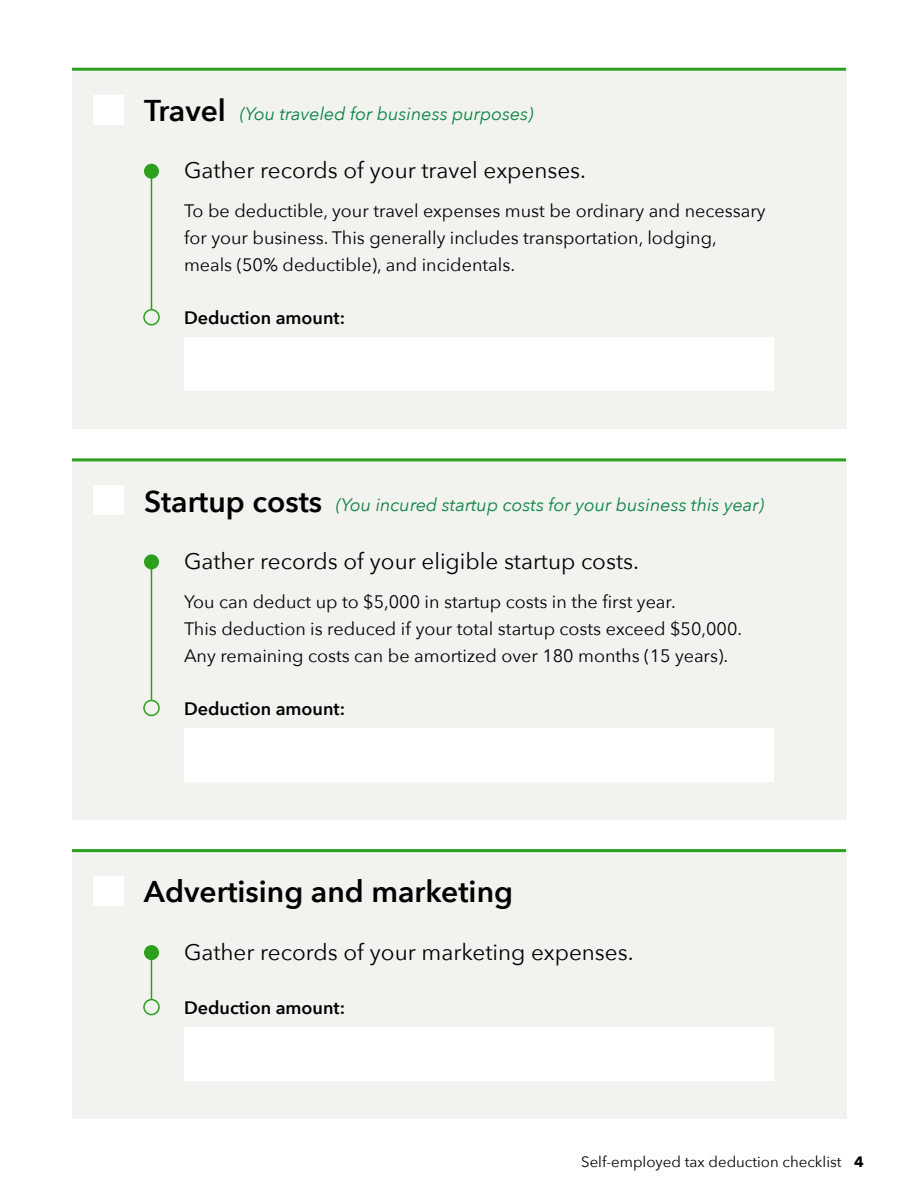
<style>
.page{position:relative;width:918px;height:1188px;background:#fff}
.page>*{position:absolute;margin:0;border:0;box-sizing:border-box;transform-origin:0 0}
.t1{font:600 30px "Avenir Next";color:#000}
.t2{font:22.5px "Avenir Next";color:#000}
.t3{font:18px/27px "Avenir Next";color:#000}
.t4{font:italic 18px "Avenir Next";color:#0a8442}
.t5{font:600 18px "Avenir Next";color:#000}
.t6{font:15px "Avenir Next";color:#000}
.s1{font-weight:600;font-style:normal;font-size:30px;color:#000}
.s2{font-weight:700}
</style>
<div class="page">
<div style="left:72px;top:69px;width:774px;height:360px;background:#f2f2ef"></div>
<div style="left:72px;top:460px;width:774px;height:359px;background:#f2f2ef"></div>
<hr style="left:72px;top:68px;width:774px;height:3px;background:#2ba01c">
<hr style="left:72px;top:458px;width:774px;height:3px;background:#2ba01c">
<div style="left:144px;top:164px;width:15px;height:15px;background:#2ba01c;border-radius:50%"></div>
<div style="left:144px;top:554px;width:15px;height:15px;background:#2ba01c;border-radius:50%"></div>
<div style="left:143px;top:309px;width:17px;height:16px;border:2px solid #2ba01c;border-radius:50%"></div>
<div style="left:143px;top:700px;width:17px;height:16px;border:2px solid #2ba01c;border-radius:50%"></div>
<hr style="left:151px;top:171px;width:1px;height:138px;background:#2ba01c">
<hr style="left:151px;top:562px;width:1px;height:138px;background:#2ba01c">
<div style="left:72px;top:851px;width:774px;height:268px;background:#f2f2ef"></div>
<hr style="left:72px;top:849px;width:774px;height:3px;background:#2ba01c">
<div style="left:144px;top:945px;width:15px;height:15px;background:#2ba01c;border-radius:50%"></div>
<div style="left:143px;top:999px;width:17px;height:16px;border:2px solid #2ba01c;border-radius:50%"></div>
<hr style="left:151px;top:953px;width:1px;height:46px;background:#2ba01c">
<div style="left:93px;top:95px;width:30px;height:30px;background:#fff"></div>
<div style="left:184px;top:337px;width:590px;height:54px;background:#fff"></div>
<div style="left:93px;top:485px;width:30px;height:30px;background:#fff"></div>
<div style="left:184px;top:728px;width:590px;height:54px;background:#fff"></div>
<div style="left:93px;top:876px;width:30px;height:30px;background:#fff"></div>
<div style="left:184px;top:1027px;width:590px;height:54px;background:#fff"></div>
<p class="t4" style="left:144px;top:106px;width:391px"><span class="s1">Travel</span> (You traveled for business purposes)</p>
<p class="t2" style="left:184px;top:161px;width:404px">Gather records of your travel expenses.</p>
<p class="t3" style="left:184px;top:199px;width:583px">To be deductible, your travel expenses must be ordinary and necessary for your business. This generally includes transportation, lodging, meals (50% deductible), and incidentals.</p>
<p class="t5" style="left:184px;top:310px;width:163px">Deduction amount:</p>
<p class="t4" style="left:144px;top:497px;width:622px"><span class="s1">Startup costs</span> (You incured startup costs for your business this year)</p>
<p class="t2" style="left:184px;top:551px;width:456px">Gather records of your eligible startup costs.</p>
<p class="t3" style="left:184px;top:588px;width:560px">You can deduct up to $5,000 in startup costs in the 昀椀rst year.<br>This deduction is reduced if your total startup costs exceed $50,000.<br>Any remaining costs can be amortized over 180 months (15 years).</p>
<p class="t5" style="left:184px;top:701px;width:163px">Deduction amount:</p>
<h1 class="t1" style="left:144px;top:879px;width:371px">Advertising and marketing</h1>
<p class="t2" style="left:184px;top:942px;width:451px">Gather records of your marketing expenses.</p>
<p class="t5" style="left:184px;top:1000px;width:163px">Deduction amount:</p>
<p class="t6" style="left:581px;top:1155px;width:284px">Self-employed tax deduction checklist <span class="s2">4</span></p>
</div>
